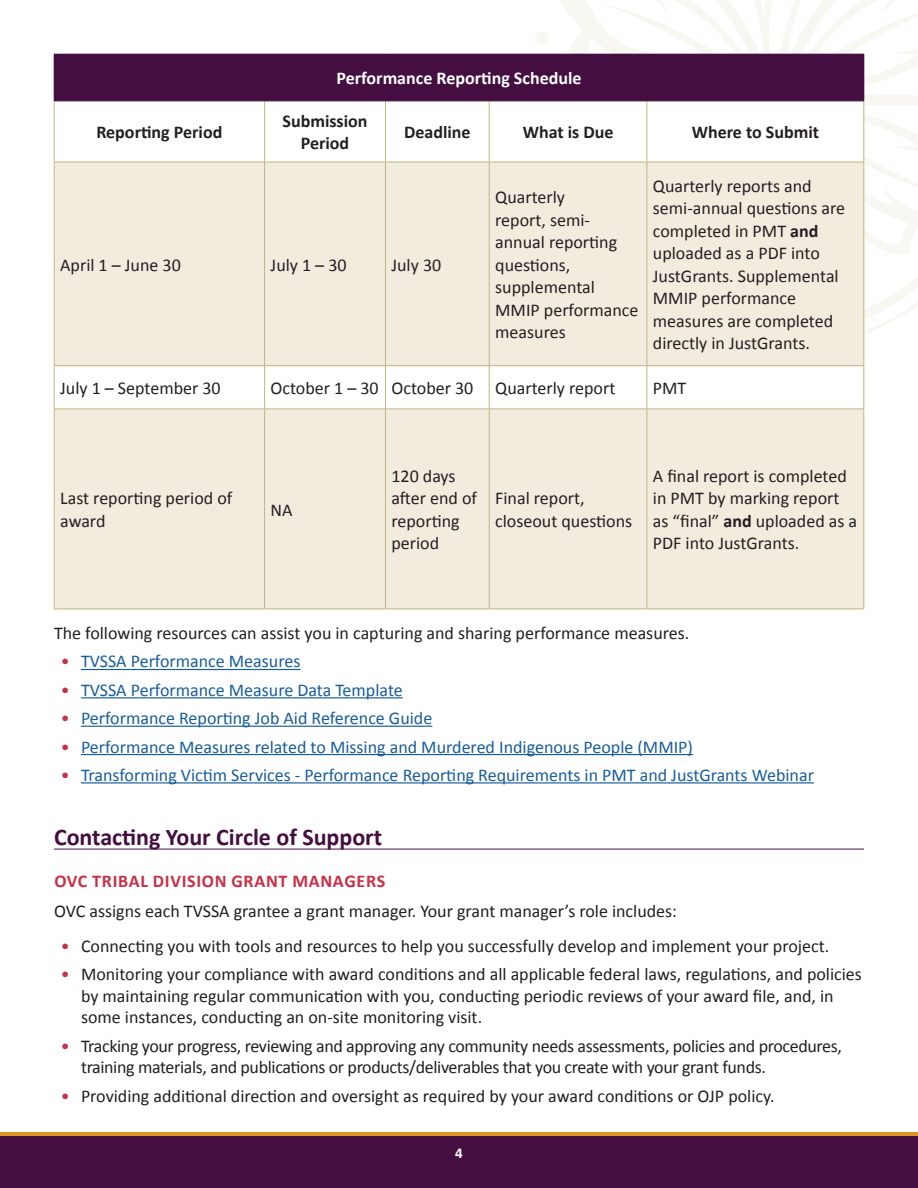
<style>
.page{position:relative;width:918px;height:1188px;background:#fff}
.page>*{position:absolute;margin:0;border:0;box-sizing:border-box;transform-origin:0 0}
.t1{font:700 24px "Calibri";color:#450e40}
.Body_Copy{font:18px/22.5px "Calibri";color:#231f20}
.t2{font:18px "Calibri";color:#175d9e}
.Body_Copy-2{font:18px/21.6px "Calibri";letter-spacing:-.02em;color:#231f20}
.Body_Copy-3{font:700 18px/22.5px "Calibri";color:#231f20;text-align:center}
.t3{font:700 18px "Calibri";letter-spacing:.04em;color:#c92f47}
.Body_Copy-4{font:700 18px "Calibri";color:#fff}
.t4{font:700 15px "Calibri";color:#fff}
.s1{font-weight:700}
.s2{color:#c92f47}
</style>
<div class="page">
<div style="left:0;top:1134px;width:918px;height:54px;background:#450e40"></div>
<hr style="left:0;top:1132px;width:918px;height:4px;background:#e19325">
<div style="left:536px;top:31px;width:13px;height:13px;background:#f9f7f2;border-radius:50%"></div>
<svg style="left:549px;top:0;width:369px;height:316px"></svg>
<hr style="left:81px;top:669px;width:219px;height:1px;background:#175d9e">
<hr style="left:81px;top:697px;width:322px;height:1px;background:#175d9e">
<hr style="left:81px;top:726px;width:351px;height:1px;background:#175d9e">
<hr style="left:81px;top:754px;width:612px;height:1px;background:#175d9e">
<hr style="left:81px;top:782px;width:733px;height:2px;background:#175d9e">
<hr style="left:54px;top:849px;width:810px;height:1px;background:#450e40">
<div style="left:54px;top:54px;width:810px;height:47px;background:#450e40"></div>
<svg style="left:55px;top:102px;width:809px;height:60px"></svg>
<svg style="left:55px;top:163px;width:809px;height:446px;background:#f2ede1"></svg>
<hr style="left:54px;top:101px;width:1px;height:61px;background:#c6b47d">
<hr style="left:264px;top:101px;width:1px;height:61px;background:#c6b47d">
<hr style="left:385px;top:101px;width:1px;height:61px;background:#c6b47d">
<hr style="left:489px;top:101px;width:1px;height:61px;background:#c6b47d">
<hr style="left:647px;top:101px;width:1px;height:61px;background:#c6b47d">
<hr style="left:864px;top:101px;width:1px;height:61px;background:#c6b47d">
<hr style="left:54px;top:162px;width:211px;height:1px;background:#c6b47d">
<hr style="left:54px;top:162px;width:1px;height:204px;background:#c6b47d">
<hr style="left:265px;top:162px;width:120px;height:1px;background:#c6b47d">
<hr style="left:264px;top:162px;width:1px;height:204px;background:#c6b47d">
<hr style="left:385px;top:162px;width:104px;height:1px;background:#c6b47d">
<hr style="left:385px;top:162px;width:1px;height:204px;background:#c6b47d">
<hr style="left:489px;top:162px;width:158px;height:1px;background:#c6b47d">
<hr style="left:489px;top:162px;width:1px;height:204px;background:#c6b47d">
<hr style="left:647px;top:162px;width:217px;height:1px;background:#c6b47d">
<hr style="left:647px;top:162px;width:1px;height:204px;background:#c6b47d">
<hr style="left:864px;top:162px;width:1px;height:204px;background:#c6b47d">
<hr style="left:54px;top:365px;width:211px;height:1px;background:#c6b47d">
<hr style="left:54px;top:366px;width:1px;height:43px;background:#c6b47d">
<hr style="left:265px;top:365px;width:120px;height:1px;background:#c6b47d">
<hr style="left:264px;top:366px;width:1px;height:43px;background:#c6b47d">
<hr style="left:385px;top:365px;width:104px;height:1px;background:#c6b47d">
<hr style="left:385px;top:366px;width:1px;height:43px;background:#c6b47d">
<hr style="left:489px;top:365px;width:158px;height:1px;background:#c6b47d">
<hr style="left:489px;top:366px;width:1px;height:43px;background:#c6b47d">
<hr style="left:647px;top:365px;width:217px;height:1px;background:#c6b47d">
<hr style="left:647px;top:366px;width:1px;height:43px;background:#c6b47d">
<hr style="left:864px;top:366px;width:1px;height:43px;background:#c6b47d">
<hr style="left:54px;top:409px;width:211px;height:1px;background:#c6b47d">
<hr style="left:54px;top:409px;width:1px;height:200px;background:#c6b47d">
<hr style="left:265px;top:409px;width:120px;height:1px;background:#c6b47d">
<hr style="left:264px;top:409px;width:1px;height:200px;background:#c6b47d">
<hr style="left:385px;top:409px;width:104px;height:1px;background:#c6b47d">
<hr style="left:385px;top:409px;width:1px;height:200px;background:#c6b47d">
<hr style="left:489px;top:409px;width:158px;height:1px;background:#c6b47d">
<hr style="left:489px;top:409px;width:1px;height:200px;background:#c6b47d">
<hr style="left:647px;top:409px;width:217px;height:1px;background:#c6b47d">
<hr style="left:647px;top:409px;width:1px;height:200px;background:#c6b47d">
<hr style="left:864px;top:409px;width:1px;height:200px;background:#c6b47d">
<hr style="left:54px;top:609px;width:211px;height:1px;background:#c6b47d">
<hr style="left:265px;top:609px;width:120px;height:1px;background:#c6b47d">
<hr style="left:385px;top:609px;width:104px;height:1px;background:#c6b47d">
<hr style="left:489px;top:609px;width:158px;height:1px;background:#c6b47d">
<hr style="left:647px;top:609px;width:217px;height:1px;background:#c6b47d">
<hr style="left:864px;top:54px;width:1px;height:47px;background:#450e40">
<hr style="left:54px;top:101px;width:211px;height:1px;background:#450e40">
<hr style="left:265px;top:101px;width:120px;height:1px;background:#450e40">
<hr style="left:385px;top:101px;width:104px;height:1px;background:#450e40">
<hr style="left:489px;top:101px;width:158px;height:1px;background:#450e40">
<hr style="left:647px;top:101px;width:217px;height:1px;background:#450e40">
<p class="Body_Copy-4" style="left:336px;top:66px;width:247px">Performance Reporting Schedule</p>
<p class="Body_Copy-3" style="left:96px;top:120px;width:127px">Reporting Period</p>
<p class="Body_Copy-3" style="left:283px;top:109px;width:87px">Submission<br>Period</p>
<p class="Body_Copy-3" style="left:404px;top:120px;width:68px">Deadline</p>
<p class="Body_Copy-3" style="left:523px;top:120px;width:92px">What is Due</p>
<p class="Body_Copy-3" style="left:692px;top:120px;width:129px">Where to Submit</p>
<p class="Body_Copy" style="left:60px;top:253px;width:122px">April 1 – June 30</p>
<p class="Body_Copy" style="left:271px;top:253px;width:78px">July 1 – 30</p>
<p class="Body_Copy" style="left:391px;top:253px;width:51px">July 30</p>
<p class="Body_Copy" style="left:495px;top:185px;width:145px">Quarterly<br>report, semi&shy;annual reporting questions, supplemental<br>MMIP performance measures</p>
<p class="Body_Copy" style="left:653px;top:174px;width:194px">Quarterly reports and semi-annual questions are completed in PMT <span class="s1">and </span>uploaded as a PDF into<br>JustGrants. Supplemental<br>MMIP performance measures are completed directly in JustGrants.</p>
<p class="Body_Copy" style="left:60px;top:376px;width:162px">July 1 – September 30</p>
<p class="Body_Copy" style="left:271px;top:376px;width:110px">October 1 – 30</p>
<p class="Body_Copy" style="left:391px;top:376px;width:83px">October 30</p>
<p class="Body_Copy" style="left:495px;top:376px;width:122px">Quarterly report</p>
<p class="Body_Copy" style="left:653px;top:376px;width:35px">PMT</p>
<p class="Body_Copy" style="left:60px;top:487px;width:174px">Last reporting period of award</p>
<p class="Body_Copy" style="left:271px;top:498px;width:24px">NA</p>
<p class="Body_Copy" style="left:391px;top:464px;width:87px">120 days after end of reporting period</p>
<p class="Body_Copy" style="left:495px;top:487px;width:138px">Final report, closeout questions</p>
<p class="Body_Copy" style="left:653px;top:464px;width:206px">A final report is completed in PMT by marking report as “final” <span class="s1">and</span> uploaded as a<br>PDF into JustGrants.</p>
<p class="Body_Copy" style="left:54px;top:621px;width:637px">The following resources can assist you in capturing and sharing performance measures.</p>
<p class="t2" style="left:61px;top:649px;width:241px"><span class="s2">•</span> TVSSA Performance Measures</p>
<p class="t2" style="left:61px;top:677px;width:344px"><span class="s2">•</span> TVSSA Performance Measure Data Template</p>
<p class="t2" style="left:61px;top:706px;width:373px"><span class="s2">•</span> Performance Reporting Job Aid Reference Guide</p>
<p class="t2" style="left:61px;top:734px;width:634px"><span class="s2">•</span> Performance Measures related to Missing and Murdered Indigenous People (MMIP)</p>
<p class="t2" style="left:61px;top:762px;width:755px"><span class="s2">•</span> Transforming Victim Services - Performance Reporting Requirements in PMT and JustGrants Webinar</p>
<h2 class="t1" style="left:54px;top:820px;width:330px">Contacting Your Circle of Support</h2>
<h3 class="t3" style="left:54px;top:869px;width:332px">OVC TRIBAL DIVISION GRANT MANAGERS</h3>
<p class="Body_Copy" style="left:54px;top:899px;width:625px">OVC assigns each TVSSA grantee a grant manager. Your grant manager’s role includes:</p>
<p class="Body_Copy" style="left:61px;top:934px;width:770px"><span class="s2">•</span> Connecting you with tools and resources to help you successfully develop and implement your project.</p>
<p class="Body_Copy" style="left:81px;top:963px;width:782px;line-height:21.6px;text-indent:-20px"><span class="s2">•</span> Monitoring your compliance with award conditions and all applicable federal laws, regulations, and policies by maintaining regular communication with you, conducting periodic reviews of your award file, and, in some instances, conducting an on-site monitoring visit.</p>
<p class="Body_Copy-2" style="left:81px;top:1034px;width:763px;text-indent:-20px"><span class="s2">•</span> Tracking your progress, reviewing and approving any community needs assessments, policies and procedures, training materials, and publications or products/deliverables that you create with your grant funds.</p>
<p class="Body_Copy" style="left:61px;top:1084px;width:715px"><span class="s2">•</span> Providing additional direction and oversight as required by your award conditions or OJP policy.</p>
<p class="t4" style="left:455px;top:1142px;width:9px">4</p>
</div>
